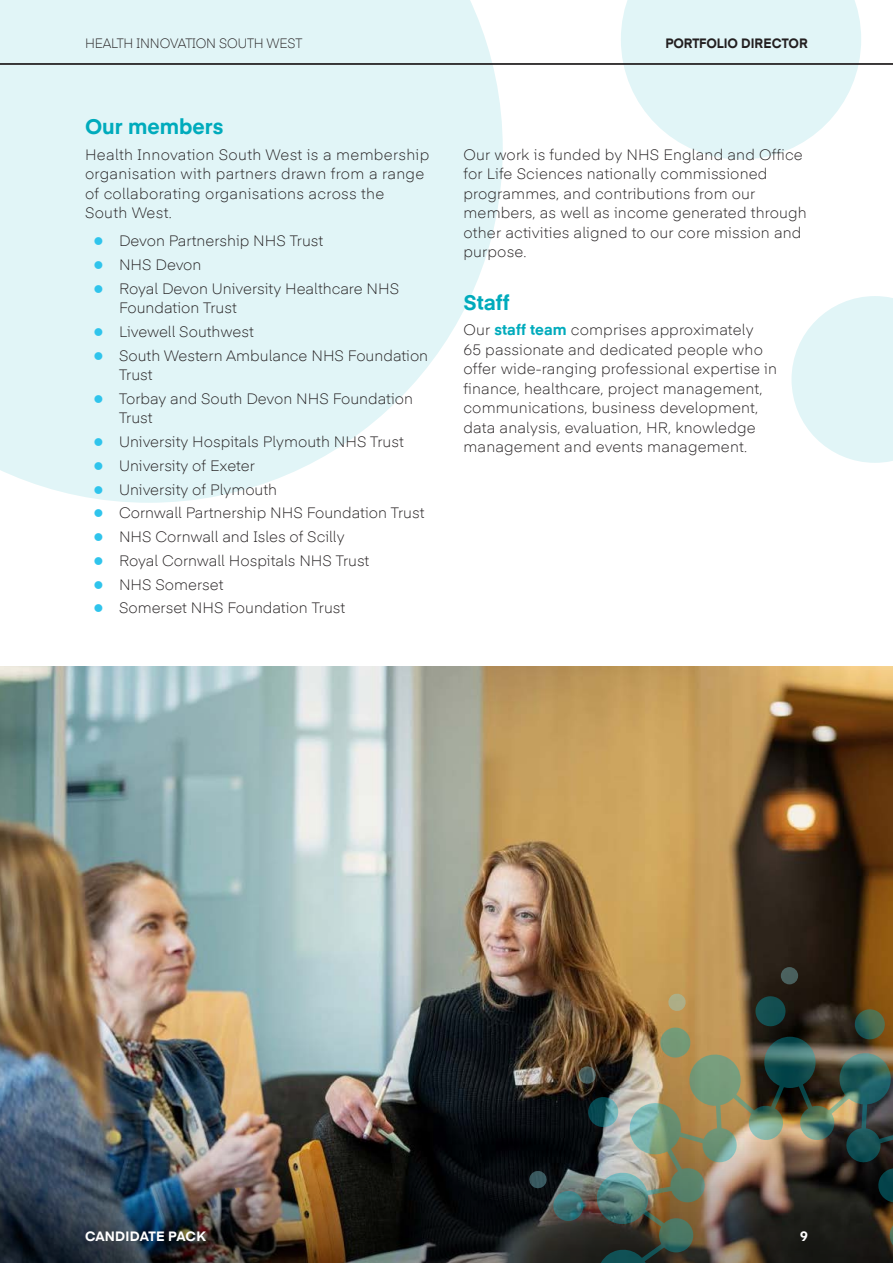
<style>
.page{position:relative;width:893px;height:1263px;background:#fff}
.page>*{position:absolute;margin:0;border:0;box-sizing:border-box;transform-origin:0 0}
.t1{font:700 21px "Eina 01";color:#00abbc}
.t2{font:300 15px/19.5px "Eina 04";letter-spacing:.005em;color:#231f20}
.t3{font:300 13.5px "Eina 04";letter-spacing:-.01em;color:#231f20;scale:.95 1}
.t4{font:700 13.5px "Eina 01";letter-spacing:-.01em;color:#231f20;scale:.95 1}
.t5{font:700 13.5px "Eina 01";letter-spacing:.01em;color:#fff}
.s1{color:#2fc4ec}
.s2{font-weight:700;color:#00abbc}
</style>
<div class="page">
<svg style="left:0;top:0;width:503px;height:503px;fill:#e1f5f7"></svg>
<svg style="left:621px;top:0;width:240px;height:160px"></svg>
<svg style="left:791px;top:296px;width:102px;height:167px"></svg>
<hr style="left:0;top:64px;width:893px;height:1px;background:#231f20">
<img style="left:0;top:667px;width:893px;height:596px">
<svg style="left:612px;top:1087px;width:281px;height:176px"></svg>
<svg style="left:764px;top:1037px;width:52px;height:51px"></svg>
<svg style="left:595px;top:1247px;width:56px;height:16px"></svg>
<svg style="left:659px;top:1218px;width:34px;height:34px"></svg>
<svg style="left:890px;top:1218px;width:3px;height:34px"></svg>
<img style="left:798px;top:1049px;width:95px;height:156px">
<div style="left:781px;top:967px;width:17px;height:17px;background:#4a605e;border-radius:50%"></div>
<img style="left:529px;top:992px;width:257px;height:234px">
<svg style="left:853px;top:991px;width:40px;height:50px"></svg>
<p class="t3" style="left:85px;top:33px;width:230px">HEALTH INNOVATION SOUTH WEST</p>
<p class="t4" style="left:665px;top:33px;width:151px">PORTFOLIO DIRECTOR</p>
<h1 class="t1" style="left:85px;top:111px;width:140px">Our members</h1>
<p class="t2" style="left:85px;top:143px;width:346px">Health Innovation South West is a membership organisation with partners drawn from a range of collaborating organisations across the South West.</p>
<p class="t2" style="left:94px;top:230px;width:231px"><span class="s1">●</span> Devon Partnership NHS Trust</p>
<p class="t2" style="left:94px;top:254px;width:109px"><span class="s1">●</span> NHS Devon</p>
<p class="t2" style="left:119px;top:277px;width:282px;text-indent:-26px"><span class="s1">●</span> Royal Devon University Healthcare NHS<br>Foundation Trust</p>
<p class="t2" style="left:94px;top:321px;width:162px"><span class="s1">●</span> Livewell Southwest</p>
<p class="t2" style="left:119px;top:344px;width:311px;text-indent:-26px"><span class="s1">●</span> South Western Ambulance NHS Foundation<br>Trust</p>
<p class="t2" style="left:119px;top:388px;width:295px;text-indent:-26px"><span class="s1">●</span> Torbay and South Devon NHS Foundation<br>Trust</p>
<p class="t2" style="left:94px;top:431px;width:312px"><span class="s1">●</span> University Hospitals Plymouth NHS Trust</p>
<p class="t2" style="left:94px;top:455px;width:163px"><span class="s1">●</span> University of Exeter</p>
<p class="t2" style="left:94px;top:478px;width:185px"><span class="s1">●</span> University of Plymouth</p>
<p class="t2" style="left:94px;top:502px;width:332px"><span class="s1">●</span> Cornwall Partnership NHS Foundation Trust</p>
<p class="t2" style="left:94px;top:526px;width:253px"><span class="s1">●</span> NHS Cornwall and Isles of Scilly</p>
<p class="t2" style="left:94px;top:550px;width:277px"><span class="s1">●</span> Royal Cornwall Hospitals NHS Trust</p>
<p class="t2" style="left:94px;top:573px;width:131px"><span class="s1">●</span> NHS Somerset</p>
<p class="t2" style="left:94px;top:597px;width:253px"><span class="s1">●</span> Somerset NHS Foundation Trust</p>
<p class="t2" style="left:463px;top:143px;width:345px">Our work is funded by NHS England and Office for Life Sciences nationally commissioned programmes, and contributions from our members, as well as income generated through other activities aligned to our core mission and purpose.</p>
<h1 class="t1" style="left:463px;top:286px;width:48px">Staff</h1>
<p class="t2" style="left:463px;top:319px;width:315px">Our <span class="s2">staff team</span> comprises approximately<br>65 passionate and dedicated people who offer wide-ranging professional expertise in finance, healthcare, project management, communications, business development, data analysis, evaluation, HR, knowledge management and events management.</p>
<p class="t5" style="left:85px;top:1226px;width:122px">CANDIDATE PACK</p>
<p class="t5" style="left:800px;top:1226px;width:9px">9</p>
</div>
